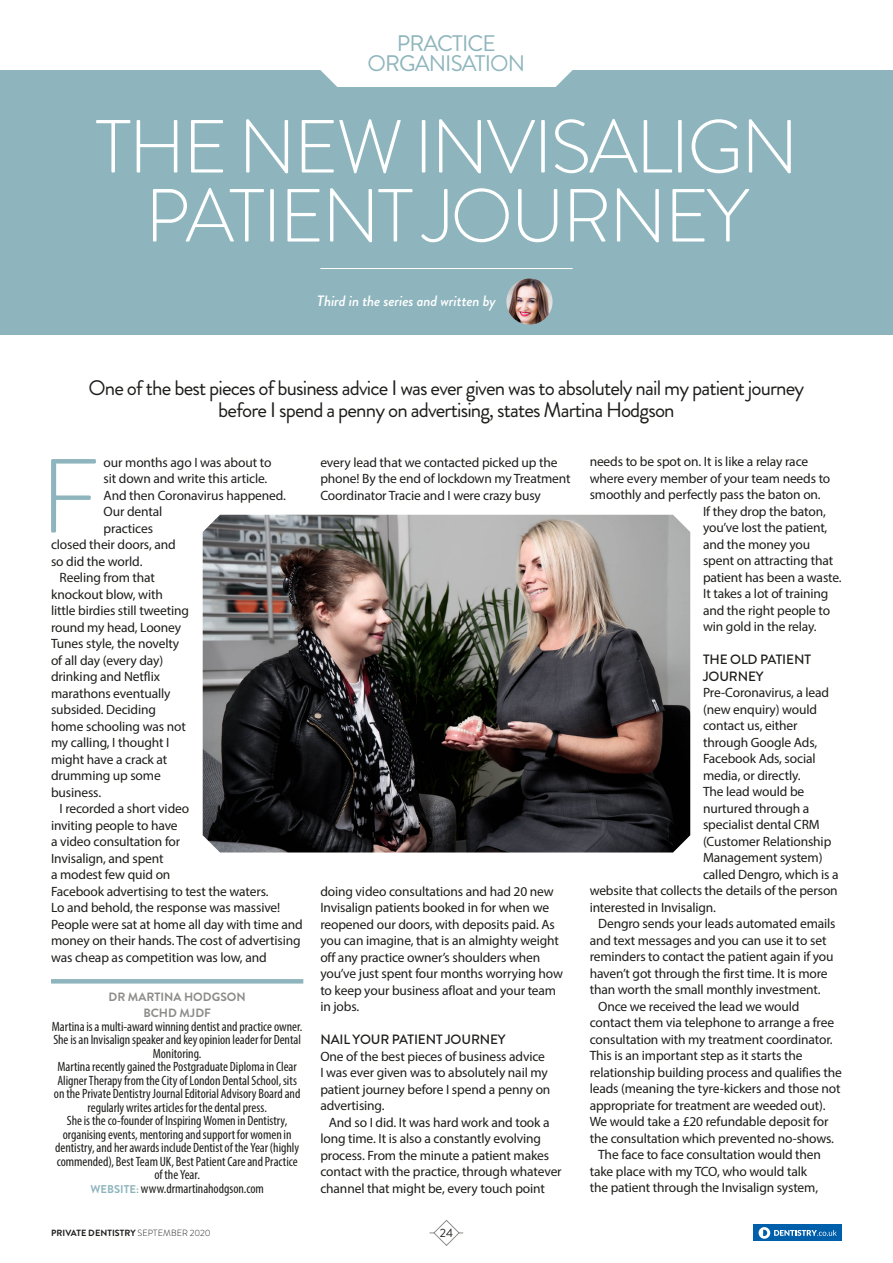
<style>
.page{position:relative;width:893px;height:1263px;background:#fff}
.page>*{position:absolute;margin:0;border:0;box-sizing:border-box;transform-origin:0 0}
.t1{font:300 105px "Brandon Grotesque";color:#8eb5bd}
.t2{font:300 75px/69px "Brandon Grotesque";letter-spacing:-.03em;color:#fff;text-align:center}
.t3{font:22.5px/19.5px "Brandon Grotesque";letter-spacing:-.04em;color:#8eb5bd;text-align:center}
.t4{font:21px/22.5px "Brandon Grotesque";letter-spacing:-.04em;color:#1d1d1b;text-align:center}
.t5{font:italic 500 15px "Brandon Grotesque";letter-spacing:-.005em;color:#fff}
.t6{font:13.5px/16.5px "Myriad Pro";letter-spacing:-.01em;color:#1d1d1b}
.t7{font:condensed 13.5px/13.5px "Myriad Pro";letter-spacing:-.005em;color:#1d1d1b;text-align:center}
.t8{font:500 13.5px/16.5px "Brandon Grotesque";letter-spacing:-.01em;color:#1d1d1b}
.t9{font:700 12px/16.5px "Brandon Grotesque";color:#8d8c8b;text-align:center}
.t10{font:12px "Brandon Grotesque";color:#1d1d1b}
.t11{font:700 9px "Brandon Grotesque";letter-spacing:.005em;color:#1d1d1b}
.s1{font-family:"Brandon Grotesque";font-weight:700;font-stretch:normal;font-size:11.25px;color:#8eb5bd}
.s2{font-weight:300}
</style>
<div class="page">
<div style="left:0;top:71px;width:893px;height:264px;background:#8eb5bd"></div>
<svg style="left:320px;top:70px;width:253px;height:17px"></svg>
<hr style="left:320px;top:268px;width:253px;height:1px;background:#fff">
<img style="left:506px;top:278px;width:47px;height:47px;border-radius:23px">
<hr style="left:51px;top:979px;width:252px;height:4px;background:#8eb5bd">
<img style="left:203px;top:515px;width:487px;height:337px">
<svg style="left:430px;top:1219px;width:33px;height:27px"></svg>
<div style="left:753px;top:1225px;width:89px;height:16px;background:#005fab"></div>
<svg style="left:758px;top:1227px;width:79px;height:12px"></svg>
<h3 class="t3" style="left:368px;top:34px;width:159px">PRACTICE<br>ORGANISATION</h3>
<h2 class="t2" style="left:96px;top:113px;width:705px">THE NEW INVISALIGN<br>PATIENT JOURNEY</h2>
<p class="t5" style="left:317px;top:291px;width:180px">Third in the series and written by</p>
<h3 class="t4" style="left:89px;top:376px;width:717px">One of the best pieces of business advice I was ever given was to absolutely nail my patient journey before I spend a penny on advertising, states Martina Hodgson</h3>
<p class="t6" style="left:104px;top:454px;width:169px">our months ago I was about to</p>
<p class="t6" style="left:104px;top:470px;width:165px">sit down and write this article.</p>
<p class="t6" style="left:104px;top:487px;width:184px">And then Coronavirus happened.</p>
<p class="t6" style="left:104px;top:503px;width:60px">Our dental</p>
<p class="t6" style="left:104px;top:519px;width:51px">practices</p>
<p class="t6" style="left:51px;top:536px;width:126px">closed their doors, and</p>
<p class="t6" style="left:51px;top:552px;width:93px">so did the world.</p>
<p class="t6" style="left:60px;top:569px;width:97px">Reeling from that</p>
<p class="t6" style="left:51px;top:585px;width:113px">knockout blow, with</p>
<p class="t6" style="left:51px;top:602px;width:139px">little birdies still tweeting</p>
<p class="t6" style="left:51px;top:618px;width:132px">round my head, Looney</p>
<p class="t6" style="left:51px;top:635px;width:130px">Tunes style, the novelty</p>
<p class="t6" style="left:51px;top:651px;width:114px">of all day (every day)</p>
<p class="t6" style="left:51px;top:668px;width:110px">drinking and Netflix</p>
<p class="t6" style="left:51px;top:684px;width:121px">marathons eventually</p>
<p class="t6" style="left:51px;top:701px;width:107px">subsided. Deciding</p>
<p class="t6" style="left:51px;top:717px;width:136px">home schooling was not</p>
<p class="t6" style="left:51px;top:734px;width:120px">my calling, I thought I</p>
<p class="t6" style="left:51px;top:750px;width:118px">might have a crack at</p>
<p class="t6" style="left:51px;top:767px;width:111px">drumming up some</p>
<p class="t6" style="left:51px;top:783px;width:52px">business.</p>
<p class="t6" style="left:60px;top:800px;width:131px">I recorded a short video</p>
<p class="t6" style="left:51px;top:816px;width:128px">inviting people to have</p>
<p class="t6" style="left:51px;top:833px;width:131px">a video consultation for</p>
<p class="t6" style="left:51px;top:849px;width:114px">Invisalign, and spent</p>
<p class="t6" style="left:51px;top:866px;width:121px">a modest few quid on</p>
<p class="t6" style="left:51px;top:882px;width:219px">Facebook advertising to test the waters.</p>
<p class="t6" style="left:51px;top:899px;width:231px">Lo and behold, the response was massive!</p>
<p class="t6" style="left:51px;top:915px;width:253px">People were sat at home all day with time and</p>
<p class="t6" style="left:51px;top:932px;width:251px">money on their hands. The cost of advertising</p>
<p class="t6" style="left:51px;top:948px;width:217px">was cheap as competition was low, and</p>
<h1 class="t1" style="left:40px;top:425px;width:62px">F</h1>
<p class="t9" style="left:109px;top:988px;width:139px">DR MARTINA HODGSON<br>BCHD MJDF</p>
<p class="t7" style="left:52px;top:1019px;width:252px">Martina is a multi-award winning dentist and practice owner.<br>She is an Invisalign speaker and key opinion leader for Dental Monitoring.<br>Martina recently gained the Postgraduate Diploma in Clear Aligner Therapy from the City of London Dental School, sits on the Private Dentistry Journal Editorial Advisory Board and regularly writes articles for the dental press.<br>She is the co-founder of Inspiring Women in Dentistry, organising events, mentoring and support for women in dentistry, and her awards include Dentist of the Year (highly commended), Best Team UK, Best Patient Care and Practice of the Year.<br><span class="s1">WEBSITE:</span> www.drmartinahodgson.com</p>
<p class="t11" style="left:51px;top:1227px;width:161px">PRIVATE DENTISTRY <span class="s2">SEPTEMBER 2020</span></p>
<p class="t6" style="left:320px;top:454px;width:252px">every lead that we contacted picked up the phone! By the end of lockdown my Treatment<br>Coordinator Tracie and I were crazy busy</p>
<p class="t6" style="left:320px;top:883px;width:244px">doing video consultations and had 20 new Invisalign patients booked in for when we reopened our doors, with deposits paid. As you can imagine, that is an almighty weight off any practice owner’s shoulders when you’ve just spent four months worrying how to keep your business afloat and your team in jobs.</p>
<p class="t8" style="left:320px;top:1031px;width:187px">NAIL YOUR PATIENT JOURNEY</p>
<p class="t6" style="left:320px;top:1047px;width:232px">One of the best pieces of business advice I was ever given was to absolutely nail my patient journey before I spend a penny on advertising.</p>
<p class="t6" style="left:320px;top:1113px;width:243px;text-indent:9px">And so I did. It was hard work and took a long time. It is also a constantly evolving process. From the minute a patient makes contact with the practice, through whatever channel that might be, every touch point</p>
<p class="t10" style="left:440px;top:1225px;width:15px">24</p>
<p class="t6" style="left:590px;top:453px;width:220px">needs to be spot on. It is like a relay race</p>
<p class="t6" style="left:590px;top:470px;width:242px">where every member of your team needs to</p>
<p class="t6" style="left:590px;top:486px;width:233px">smoothly and perfectly pass the baton on.</p>
<p class="t6" style="left:703px;top:503px;width:124px">If they drop the baton,</p>
<p class="t6" style="left:703px;top:519px;width:126px">you’ve lost the patient,</p>
<p class="t6" style="left:703px;top:536px;width:109px">and the money you</p>
<p class="t6" style="left:703px;top:552px;width:132px">spent on attracting that</p>
<p class="t6" style="left:703px;top:569px;width:140px">patient has been a waste.</p>
<p class="t6" style="left:703px;top:585px;width:127px">It takes a lot of training</p>
<p class="t6" style="left:703px;top:602px;width:129px">and the right people to</p>
<p class="t6" style="left:703px;top:618px;width:115px">win gold in the relay.</p>
<p class="t8" style="left:703px;top:652px;width:109px">THE OLD PATIENT<br>JOURNEY</p>
<p class="t6" style="left:703px;top:684px;width:128px">Pre-Coronavirus, a lead</p>
<p class="t6" style="left:703px;top:701px;width:116px">(new enquiry) would</p>
<p class="t6" style="left:703px;top:717px;width:96px">contact us, either</p>
<p class="t6" style="left:703px;top:734px;width:116px">through Google Ads,</p>
<p class="t6" style="left:703px;top:750px;width:114px">Facebook Ads, social</p>
<p class="t6" style="left:703px;top:767px;width:99px">media, or directly.</p>
<p class="t6" style="left:703px;top:783px;width:103px">The lead would be</p>
<p class="t6" style="left:703px;top:800px;width:108px">nurtured through a</p>
<p class="t6" style="left:703px;top:816px;width:118px">specialist dental CRM</p>
<p class="t6" style="left:703px;top:833px;width:130px">(Customer Relationship</p>
<p class="t6" style="left:703px;top:849px;width:121px">Management system)</p>
<p class="t6" style="left:703px;top:866px;width:137px">called Dengro, which is a</p>
<p class="t6" style="left:590px;top:882px;width:250px">website that collects the details of the person</p>
<p class="t6" style="left:590px;top:899px;width:128px">interested in Invisalign.</p>
<p class="t6" style="left:598px;top:915px;width:239px">Dengro sends your leads automated emails</p>
<p class="t6" style="left:590px;top:932px;width:238px">and text messages and you can use it to set</p>
<p class="t6" style="left:590px;top:948px;width:246px">reminders to contact the patient again if you</p>
<p class="t6" style="left:590px;top:965px;width:240px">haven’t got through the first time. It is more</p>
<p class="t6" style="left:590px;top:981px;width:232px">than worth the small monthly investment.</p>
<p class="t6" style="left:598px;top:998px;width:203px">Once we received the lead we would</p>
<p class="t6" style="left:590px;top:1014px;width:246px">contact them via telephone to arrange a free</p>
<p class="t6" style="left:590px;top:1031px;width:245px">consultation with my treatment coordinator.</p>
<p class="t6" style="left:590px;top:1047px;width:214px">This is an important step as it starts the</p>
<p class="t6" style="left:590px;top:1064px;width:254px">relationship building process and qualifies the</p>
<p class="t6" style="left:590px;top:1080px;width:253px">leads (meaning the tyre-kickers and those not</p>
<p class="t6" style="left:590px;top:1097px;width:238px">appropriate for treatment are weeded out).</p>
<p class="t6" style="left:590px;top:1113px;width:240px">We would take a £20 refundable deposit for</p>
<p class="t6" style="left:590px;top:1130px;width:246px">the consultation which prevented no-shows.</p>
<p class="t6" style="left:598px;top:1146px;width:224px">The face to face consultation would then</p>
<p class="t6" style="left:590px;top:1163px;width:219px">take place with my TCO, who would talk</p>
<p class="t6" style="left:590px;top:1179px;width:230px">the patient through the Invisalign system,</p>
</div>
